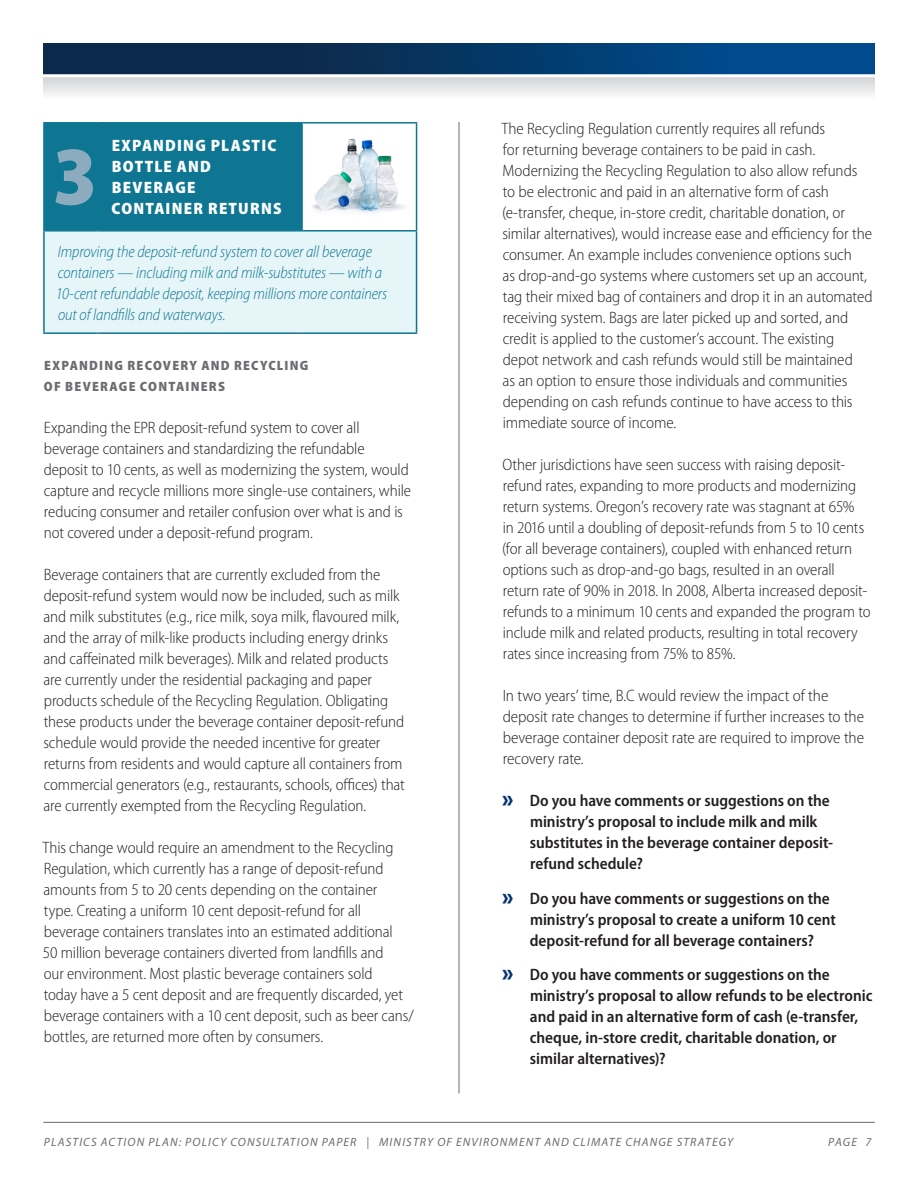
<style>
.page{position:relative;width:918px;height:1188px;background:#fff}
.page>*{position:absolute;margin:0;border:0;box-sizing:border-box;transform-origin:0 0}
._2-SubHeadline_White{font:900 semi-condensed 84px "Myriad Pro";color:#8cabbe}
.Body{font:300 semi-condensed 16.5px/21px "Myriad Pro";letter-spacing:-.01em;color:#231f20}
.t1{font:600 semi-condensed 16.5px/21px "Myriad Pro";color:#231f20}
.Body-2{font:italic 300 semi-condensed 16.5px/21px "Myriad Pro";letter-spacing:-.01em;color:#0e7693}
._2-SubHeadline_White-2{font:900 semi-condensed 16.5px/21px "Myriad Pro";letter-spacing:.075em;color:#fff}
._3_SubSubHeadline{font:900 semi-condensed 13.5px/21px "Myriad Pro";letter-spacing:.09em;color:#6c6d70}
.t2{font:italic 12px "Myriad Pro";letter-spacing:.095em;color:#6c6d70}
.s1{font-weight:900;font-size:25.05px;color:#053474}
</style>
<div class="page">
<svg style="left:43px;top:77px;width:832px;height:18px"></svg>
<div style="left:43px;top:43px;width:832px;height:33px;background:linear-gradient(to right,#0f223c,#004d92)"></div>
<hr style="left:0;top:74px;width:918px;height:3px;background:#fff">
<hr style="left:459px;top:122px;width:1px;height:972px;background:#6c6d70">
<hr style="left:43px;top:1122px;width:832px;height:1px;background:#6c6d70">
<div style="left:45px;top:124px;width:256px;height:106px;background:#0e7693"></div>
<div style="left:44px;top:231px;width:373px;height:102px;background:#e6f5f8"></div>
<hr style="left:43px;top:122px;width:54px;height:2px;background:#0e7693">
<hr style="left:43px;top:124px;width:2px;height:106px;background:#0e7693">
<hr style="left:97px;top:122px;width:205px;height:2px;background:#0e7693">
<hr style="left:97px;top:124px;width:1px;height:106px;background:#0e7693">
<hr style="left:302px;top:122px;width:115px;height:2px;background:#0e7693">
<hr style="left:301px;top:124px;width:2px;height:106px;background:#0e7693">
<hr style="left:416px;top:124px;width:1px;height:106px;background:#0e7693">
<hr style="left:43px;top:230px;width:54px;height:2px;background:#0e7693">
<hr style="left:43px;top:232px;width:2px;height:100px;background:#0e7693">
<hr style="left:97px;top:230px;width:205px;height:2px;background:#0e7693">
<hr style="left:302px;top:230px;width:115px;height:2px;background:#0e7693">
<hr style="left:416px;top:232px;width:1px;height:100px;background:#0e7693">
<hr style="left:43px;top:332px;width:54px;height:2px;background:#0e7693">
<hr style="left:97px;top:332px;width:205px;height:2px;background:#0e7693">
<hr style="left:302px;top:332px;width:115px;height:2px;background:#0e7693">
<img style="left:312px;top:138px;width:93px;height:75px">
<p class="_2-SubHeadline_White" style="left:53px;top:129px;width:46px">3</p>
<p class="_2-SubHeadline_White-2" style="left:112px;top:136px;width:172px">EXPANDING PLASTIC<br>BOTTLE AND<br>BEVERAGE<br>CONTAINER RETURNS</p>
<p class="Body-2" style="left:56px;top:241px;width:333px">Improving the deposit-refund system to cover all beverage containers — including milk and milk-substitutes — with a 10-cent refundable deposit, keeping millions more containers out of landfills and waterways.</p>
<p class="_3_SubSubHeadline" style="left:44px;top:355px;width:266px">EXPANDING RECOVERY AND RECYCLING<br>OF BEVERAGE CONTAINERS</p>
<p class="Body" style="left:44px;top:417px;width:369px">Expanding the EPR deposit-refund system to cover all beverage containers and standardizing the refundable deposit to 10 cents, as well as modernizing the system, would capture and recycle millions more single-use containers, while reducing consumer and retailer confusion over what is and is not covered under a deposit-refund program.</p>
<p class="Body" style="left:43px;top:564px;width:363px">Beverage containers that are currently excluded from the deposit-refund system would now be included, such as milk and milk substitutes (e.g., rice milk, soya milk, flavoured milk, and the array of milk-like products including energy drinks and caffeinated milk beverages). Milk and related products are currently under the residential packaging and paper products schedule of the Recycling Regulation. Obligating these products under the beverage container deposit-refund schedule would provide the needed incentive for greater returns from residents and would capture all containers from commercial generators (e.g., restaurants, schools, offices) that are currently exempted from the Recycling Regulation.</p>
<p class="Body" style="left:42px;top:837px;width:373px">This change would require an amendment to the Recycling Regulation, which currently has a range of deposit-refund amounts from 5 to 20 cents depending on the container<br>type. Creating a uniform 10 cent deposit-refund for all beverage containers translates into an estimated additional<br>50 million beverage containers diverted from landfills and<br>our environment. Most plastic beverage containers sold<br>today have a 5 cent deposit and are frequently discarded, yet beverage containers with a 10 cent deposit, such as beer cans/ bottles, are returned more often by consumers.</p>
<p class="Body" style="left:501px;top:119px;width:373px">The Recycling Regulation currently requires all refunds<br>for returning beverage containers to be paid in cash.<br>Modernizing the Recycling Regulation to also allow refunds to be electronic and paid in an alternative form of cash (e-transfer, cheque, in-store credit, charitable donation, or similar alternatives), would increase ease and efficiency for the consumer. An example includes convenience options such<br>as drop-and-go systems where customers set up an account, tag their mixed bag of containers and drop it in an automated receiving system. Bags are later picked up and sorted, and credit is applied to the customer’s account. The existing depot network and cash refunds would still be maintained<br>as an option to ensure those individuals and communities depending on cash refunds continue to have access to this immediate source of income.</p>
<p class="Body" style="left:502px;top:455px;width:370px">Other jurisdictions have seen success with raising deposit&shy;refund rates, expanding to more products and modernizing return systems. Oregon’s recovery rate was stagnant at 65%<br>in 2016 until a doubling of deposit-refunds from 5 to 10 cents (for all beverage containers), coupled with enhanced return options such as drop-and-go bags, resulted in an overall return rate of 90% in 2018. In 2008, Alberta increased deposit&shy;refunds to a minimum 10 cents and expanded the program to include milk and related products, resulting in total recovery rates since increasing from 75% to 85%.</p>
<p class="Body" style="left:503px;top:686px;width:363px">In two years’ time, B.C would review the impact of the deposit rate changes to determine if further increases to the beverage container deposit rate are required to improve the recovery rate.</p>
<p class="t1" style="left:530px;top:791px;width:305px;text-indent:-28px"><span class="s1">»</span> Do you have comments or suggestions on the ministry’s proposal to include milk and milk substitutes in the beverage container deposit&shy;refund schedule?</p>
<p class="t1" style="left:530px;top:888px;width:308px;text-indent:-28px"><span class="s1">»</span> Do you have comments or suggestions on the ministry’s proposal to create a uniform 10 cent deposit-refund for all beverage containers?</p>
<p class="t1" style="left:530px;top:965px;width:344px;text-indent:-28px"><span class="s1">»</span> Do you have comments or suggestions on the ministry’s proposal to allow refunds to be electronic and paid in an alternative form of cash (e-transfer, cheque, in-store credit, charitable donation, or similar alternatives)?</p>
<p class="t2" style="left:44px;top:1136px;width:691px">PLASTICS ACTION PLAN: POLICY CONSULTATION PAPER | MINISTRY OF ENVIRONMENT AND CLIMATE CHANGE STRATEGY</p>
<p class="t2" style="left:828px;top:1136px;width:45px">PAGE 7</p>
</div>
